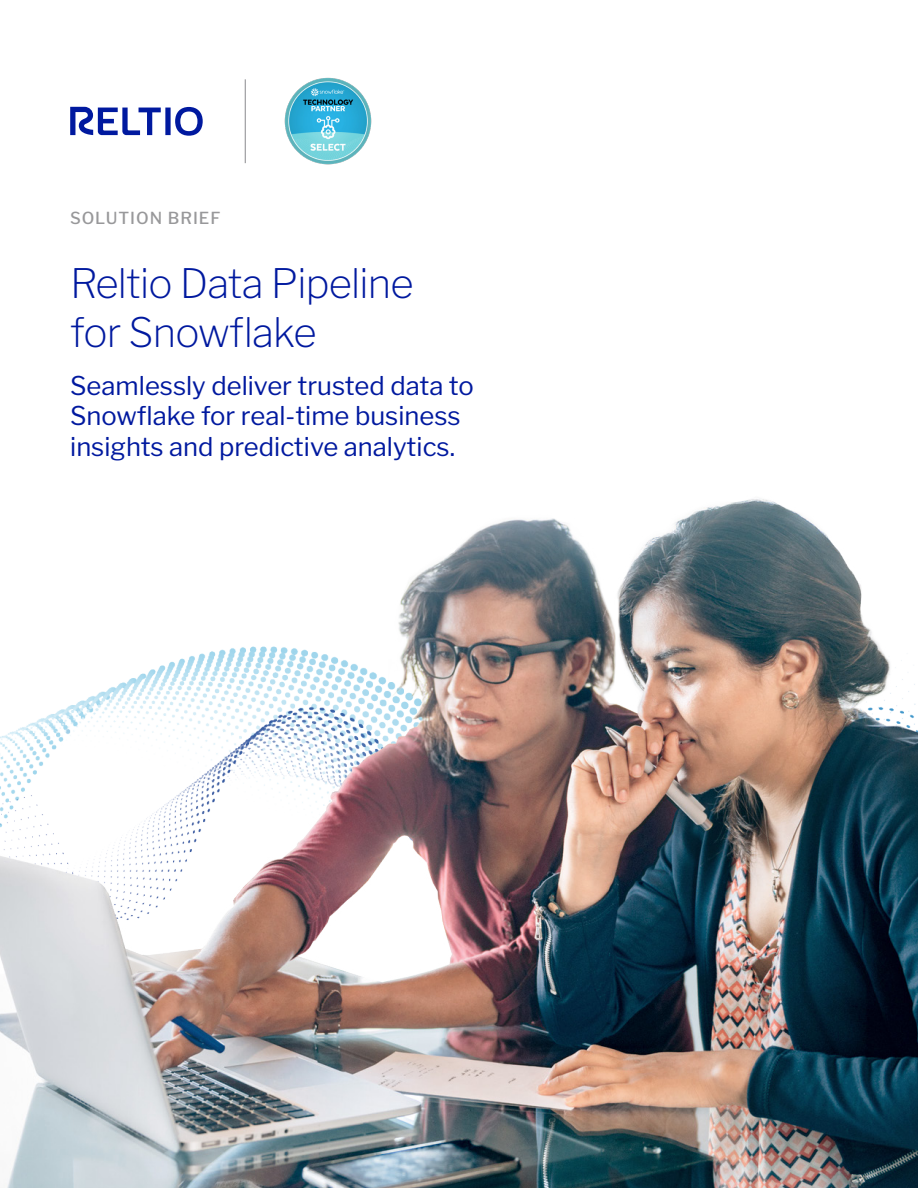
<style>
.page{position:relative;width:918px;height:1188px;background:#fff}
.page>*{position:absolute;margin:0;border:0;box-sizing:border-box;transform-origin:0 0}
.t1{font:200 40.35px/49.3px "Libre Franklin";letter-spacing:-.02em;color:#00199f}
.t2{font:25.65px/30.8px "Libre Franklin";color:#00199f}
.t3{font:500 16.5px "Libre Franklin";letter-spacing:.06em;color:#98989a}
</style>
<div class="page">
<img style="left:0;top:499px;width:918px;height:689px">
<svg style="left:70px;top:107px;width:133px;height:29px"></svg>
<hr style="left:245px;top:79px;width:1px;height:84px;background:#898a8e">
<img style="left:284px;top:77px;width:88px;height:88px">
<p class="t3" style="left:70px;top:205px;width:152px">SOLUTION BRIEF</p>
<p class="t1" style="left:70px;top:255px;width:345px">Reltio Data Pipeline for Snowflake</p>
<p class="t2" style="left:70px;top:368px;width:405px">Seamlessly deliver trusted data to<br>Snowflake for real-time business insights and predictive analytics.</p>
</div>
